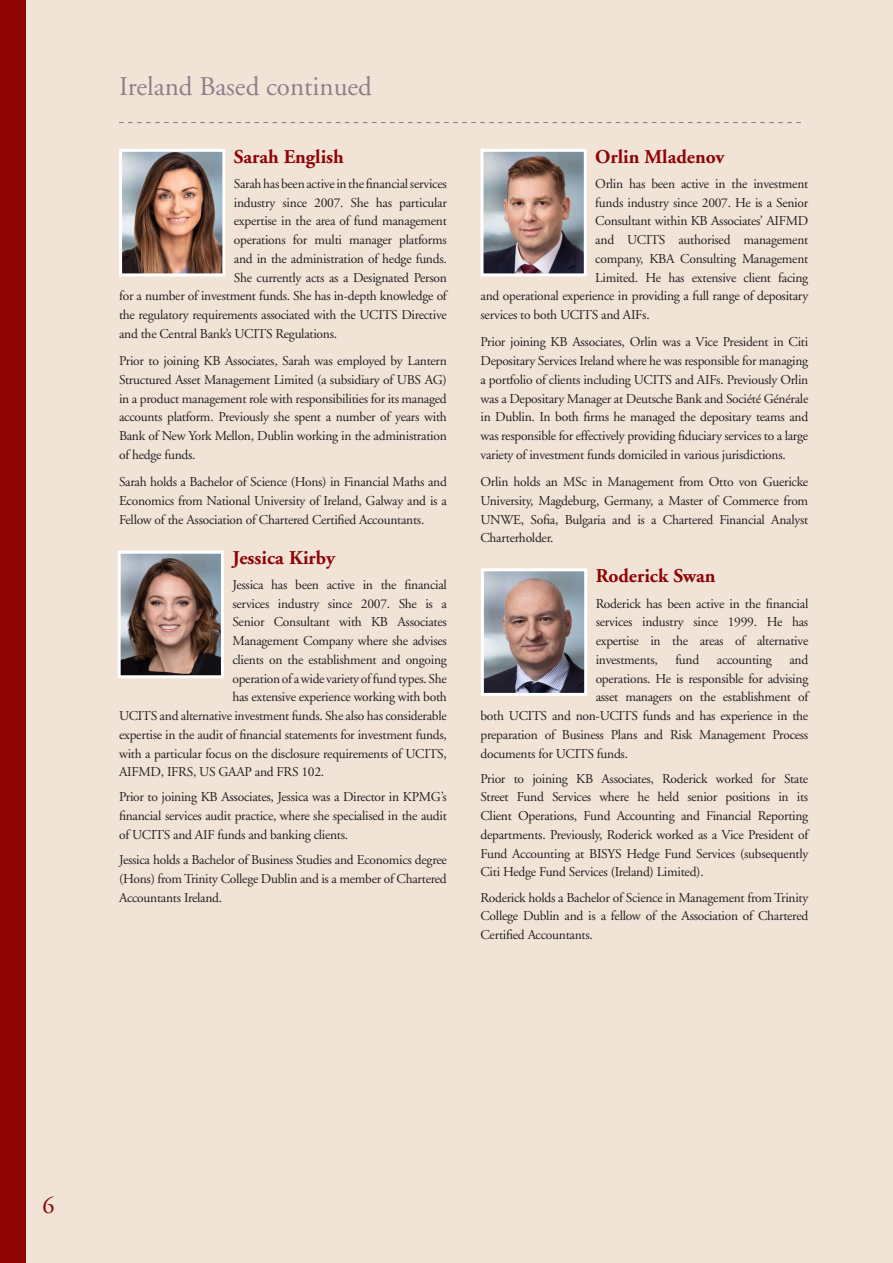
<style>
.page{position:relative;width:893px;height:1263px;background:#f1e4d7}
.page>*{position:absolute;margin:0;border:0;box-sizing:border-box;transform-origin:0 0}
.t1{font:27px "Adobe Garamond";color:#927e8a}
.t2{font:24px "Adobe Garamond";color:#8f0305}
.t3{font:700 19.5px "Adobe Garamond";color:#8f0305}
.t4{font:13.5px/18.8px "Adobe Garamond";letter-spacing:-.02em;color:#231f20;text-align:justify}
</style>
<div class="page">
<div style="left:0;top:0;width:25px;height:1263px;background:#8f0305"></div>
<svg style="left:119px;top:122px;width:682px;height:1px"></svg>
<img style="left:123px;top:153px;width:98px;height:119px">
<div style="left:119px;top:149px;width:106px;height:127px;border:3px solid #fff"></div>
<img style="left:122px;top:555px;width:98px;height:119px">
<div style="left:118px;top:551px;width:106px;height:127px;border:3px solid #fff"></div>
<img style="left:484px;top:153px;width:99px;height:119px">
<div style="left:480px;top:149px;width:107px;height:127px;border:3px solid #fff"></div>
<img style="left:485px;top:572px;width:98px;height:120px">
<div style="left:481px;top:568px;width:106px;height:128px;border:3px solid #fff"></div>
<p class="t1" style="left:119px;top:72px;width:254px">Ireland Based continued</p>
<p class="t3" style="left:234px;top:146px;width:112px">Sarah English</p>
<p class="t4" style="left:234px;top:174px;width:214px">Sarah has been active in the financial services</p>
<p class="t4" style="left:234px;top:193px;width:214px">industry since 2007. She has particular</p>
<p class="t4" style="left:234px;top:212px;width:214px">expertise in the area of fund management</p>
<p class="t4" style="left:234px;top:231px;width:214px">operations for multi manager platforms</p>
<p class="t4" style="left:234px;top:249px;width:214px">and in the administration of hedge funds.</p>
<p class="t4" style="left:234px;top:268px;width:214px">She currently acts as a Designated Person</p>
<p class="t4" style="left:119px;top:287px;width:329px">for a number of investment funds. She has in-depth knowledge of</p>
<p class="t4" style="left:119px;top:306px;width:329px">the regulatory requirements associated with the UCITS Directive</p>
<p class="t4" style="left:119px;top:324px;width:220px">and the Central Bank’s UCITS Regulations.</p>
<p class="t4" style="left:119px;top:352px;width:329px">Prior to joining KB Associates, Sarah was employed by Lantern Structured Asset Management Limited (a subsidiary of UBS AG) in a product management role with responsibilities for its managed accounts platform. Previously she spent a number of years with Bank of New York Mellon, Dublin working in the administration of hedge funds.</p>
<p class="t4" style="left:119px;top:473px;width:329px">Sarah holds a Bachelor of Science (Hons) in Financial Maths and Economics from National University of Ireland, Galway and is a Fellow of the Association of Chartered Certified Accountants.</p>
<p class="t3" style="left:232px;top:547px;width:104px">Jessica Kirby</p>
<p class="t4" style="left:232px;top:575px;width:216px">Jessica has been active in the financial</p>
<p class="t4" style="left:232px;top:594px;width:216px">services industry since 2007. She is a</p>
<p class="t4" style="left:232px;top:613px;width:216px">Senior Consultant with KB Associates</p>
<p class="t4" style="left:232px;top:632px;width:216px">Management Company where she advises</p>
<p class="t4" style="left:232px;top:650px;width:216px">clients on the establishment and ongoing</p>
<p class="t4" style="left:232px;top:669px;width:216px">operation of a wide variety of fund types. She</p>
<p class="t4" style="left:232px;top:688px;width:216px">has extensive experience working with both</p>
<p class="t4" style="left:119px;top:707px;width:329px">UCITS and alternative investment funds. She also has considerable</p>
<p class="t4" style="left:119px;top:725px;width:329px">expertise in the audit of financial statements for investment funds,</p>
<p class="t4" style="left:119px;top:744px;width:329px">with a particular focus on the disclosure requirements of UCITS,</p>
<p class="t4" style="left:119px;top:763px;width:207px">AIFMD, IFRS, US GAAP and FRS 102.</p>
<p class="t4" style="left:119px;top:788px;width:329px">Prior to joining KB Associates, Jessica was a Director in KPMG’s financial services audit practice, where she specialised in the audit of UCITS and AIF funds and banking clients.</p>
<p class="t4" style="left:119px;top:851px;width:329px">Jessica holds a Bachelor of Business Studies and Economics degree (Hons) from Trinity College Dublin and is a member of Chartered Accountants Ireland.</p>
<p class="t3" style="left:595px;top:146px;width:131px">Orlin Mladenov</p>
<p class="t4" style="left:595px;top:174px;width:214px">Orlin has been active in the investment</p>
<p class="t4" style="left:595px;top:193px;width:214px">funds industry since 2007. He is a Senior</p>
<p class="t4" style="left:595px;top:212px;width:214px">Consultant within KB Associates’ AIFMD</p>
<p class="t4" style="left:595px;top:231px;width:214px">and UCITS authorised management</p>
<p class="t4" style="left:595px;top:249px;width:214px">company, KBA Consulting Management</p>
<p class="t4" style="left:595px;top:268px;width:214px">Limited. He has extensive client facing</p>
<p class="t4" style="left:480px;top:287px;width:329px">and operational experience in providing a full range of depositary</p>
<p class="t4" style="left:480px;top:306px;width:171px">services to both UCITS and AIFs.</p>
<p class="t4" style="left:480px;top:333px;width:329px">Prior joining KB Associates, Orlin was a Vice President in Citi Depositary Services Ireland where he was responsible for managing a portfolio of clients including UCITS and AIFs. Previously Orlin was a Depositary Manager at Deutsche Bank and Société Générale in Dublin. In both firms he managed the depositary teams and was responsible for effectively providing fiduciary services to a large variety of investment funds domiciled in various jurisdictions.</p>
<p class="t4" style="left:480px;top:473px;width:329px">Orlin holds an MSc in Management from Otto von Guericke University, Magdeburg, Germany, a Master of Commerce from UNWE, Sofia, Bulgaria and is a Chartered Financial Analyst Charterholder.</p>
<p class="t3" style="left:596px;top:565px;width:121px">Roderick Swan</p>
<p class="t4" style="left:596px;top:594px;width:214px">Roderick has been active in the financial services industry since 1999. He has expertise in the areas of alternative investments,</p>
<p class="t4" style="left:675px;top:650px;width:25px">fund</p>
<p class="t4" style="left:717px;top:650px;width:57px">accounting</p>
<p class="t4" style="left:789px;top:650px;width:20px">and</p>
<p class="t4" style="left:596px;top:669px;width:214px">operations. He is responsible for advising</p>
<p class="t4" style="left:596px;top:688px;width:214px">asset managers on the establishment of</p>
<p class="t4" style="left:480px;top:707px;width:329px">both UCITS and non-UCITS funds and has experience in the</p>
<p class="t4" style="left:480px;top:725px;width:329px">preparation of Business Plans and Risk Management Process</p>
<p class="t4" style="left:480px;top:744px;width:149px">documents for UCITS funds.</p>
<p class="t4" style="left:480px;top:769px;width:329px">Prior to joining KB Associates, Roderick worked for State Street Fund Services where he held senior positions in its Client Operations, Fund Accounting and Financial Reporting departments. Previously, Roderick worked as a Vice President of Fund Accounting at BISYS Hedge Fund Services (subsequently Citi Hedge Fund Services (Ireland) Limited).</p>
<p class="t4" style="left:480px;top:888px;width:329px">Roderick holds a Bachelor of Science in Management from Trinity College Dublin and is a fellow of the Association of Chartered Certified Accountants.</p>
<p class="t2" style="left:43px;top:1192px;width:13px">6</p>
</div>
